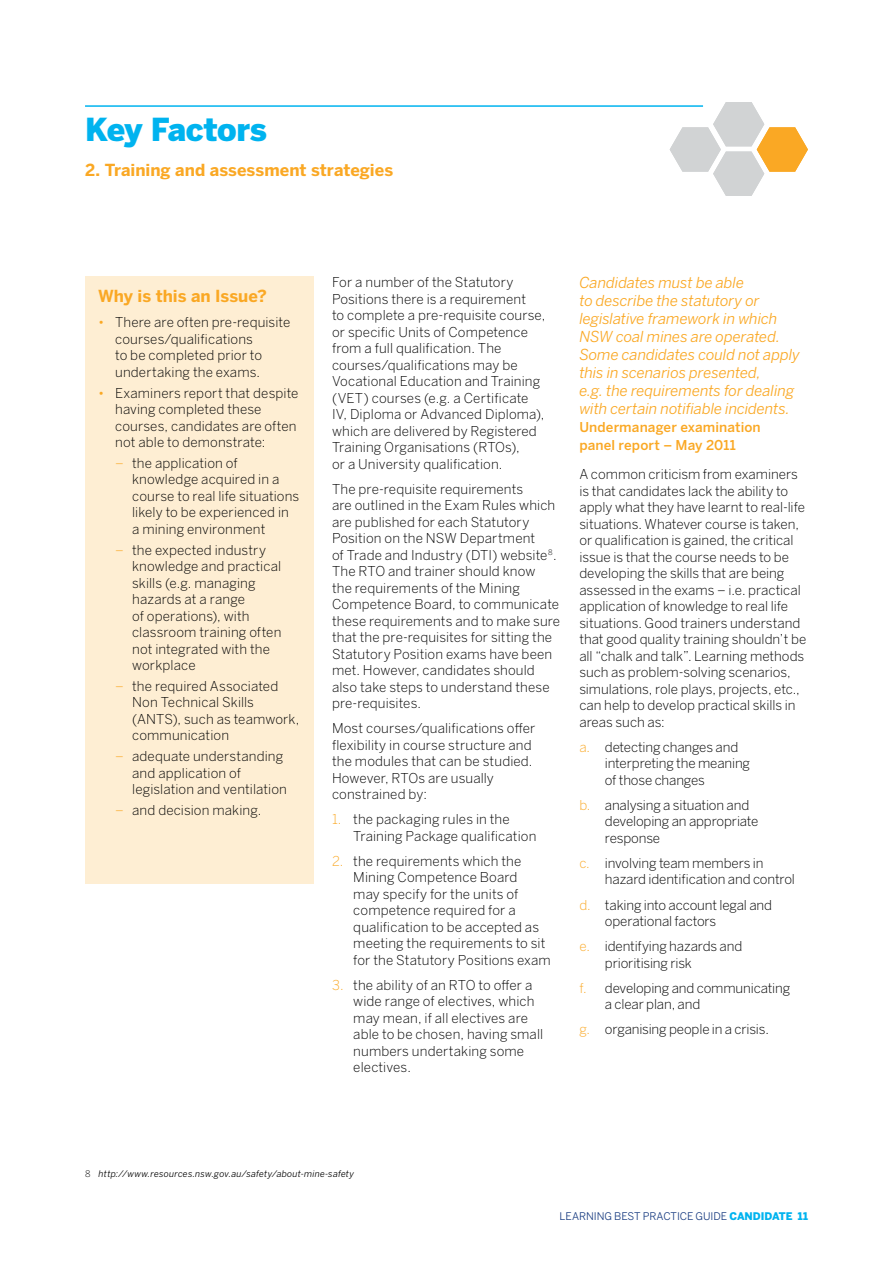
<style>
.page{position:relative;width:893px;height:1263px;background:#fff}
.page>*{position:absolute;margin:0;border:0;box-sizing:border-box;transform-origin:0 0}
.t1{font:900 31.5px "Benton Sans";letter-spacing:-.015em;color:#00b3ef}
.t2{font:700 16.5px "Benton Sans";color:#faa824}
.t3{font:italic 15px/18px "Benton Sans";letter-spacing:-.01em;color:#faa824}
.t4{font:300 13.5px/16.5px "Benton Sans";letter-spacing:.005em;color:#000}
.t5{font:500 13.5px/18px "Benton Sans";letter-spacing:.01em;color:#faa824}
.t6{font:300 13.5px "Benton Sans";letter-spacing:-.015em;color:#000}
.t7{font:10.5px "Benton Sans";letter-spacing:-.005em;color:#15397f}
.t8{font:italic 9px "Benton Sans";letter-spacing:.02em;color:#000}
.s1{color:#faa824}
.s2{font-weight:300;font-style:normal}
.s3{font-weight:900;color:#00b3ef}
</style>
<div class="page">
<hr style="left:85px;top:105px;width:618px;height:2px;background:#00b3ef">
<svg style="left:670px;top:102px;width:138px;height:94px"></svg>
<div style="left:85px;top:276px;width:229px;height:607px;background:#feeed3"></div>
<h1 class="t1" style="left:85px;top:111px;width:183px">Key Factors</h1>
<p class="t2" style="left:85px;top:160px;width:310px">2. Training and assessment strategies</p>
<p class="t2" style="left:98px;top:286px;width:170px">Why is this an Issue?</p>
<p class="t4" style="left:115px;top:314px;width:177px;text-indent:-17px"><span class="s1">•</span> There are often pre-requisite courses/qualifications<br>to be completed prior to undertaking the exams.</p>
<p class="t4" style="left:115px;top:384px;width:185px;text-indent:-17px"><span class="s1">•</span> Examiners report that despite having completed these courses, candidates are often not able to demonstrate:</p>
<p class="t4" style="left:132px;top:454px;width:169px;text-indent:-17px"><span class="s1">–</span> the application of knowledge acquired in a course to real life situations likely to be experienced in a mining environment</p>
<p class="t4" style="left:132px;top:541px;width:151px;text-indent:-17px"><span class="s1">–</span> the expected industry knowledge and practical skills (e.g. managing hazards at a range<br>of operations), with classroom training often not integrated with the workplace</p>
<p class="t4" style="left:132px;top:677px;width:169px;text-indent:-17px"><span class="s1">–</span> the required Associated<br>Non Technical Skills (ANTS), such as teamwork, communication</p>
<p class="t4" style="left:132px;top:748px;width:156px;text-indent:-17px"><span class="s1">–</span> adequate understanding and application of legislation and ventilation</p>
<p class="t4" style="left:115px;top:801px;width:148px"><span class="s1">–</span> and decision making.</p>
<p class="t4" style="left:332px;top:274px;width:215px">For a number of the Statutory<br>Positions there is a requirement<br>to complete a pre-requisite course, or specific Units of Competence from a full qualification. The courses/qualifications may be<br>Vocational Education and Training (VET) courses (e.g. a Certificate<br>IV, Diploma or Advanced Diploma), which are delivered by Registered<br>Training Organisations (RTOs),<br>or a University qualification.</p>
<p class="t4" style="left:332px;top:480px;width:230px">The pre-requisite requirements<br>are outlined in the Exam Rules which are published for each Statutory Position on the NSW Department<br>of Trade and Industry (DTI) website<sup>8</sup>.<br>The RTO and trainer should know<br>the requirements of the Mining Competence Board, to communicate these requirements and to make sure that the pre-requisites for sitting the Statutory Position exams have been met. However, candidates should also take steps to understand these pre-requisites.</p>
<p class="t4" style="left:332px;top:720px;width:205px">Most courses/qualifications offer flexibility in course structure and the modules that can be studied.<br>However, RTOs are usually constrained by:</p>
<p class="t4" style="left:353px;top:811px;width:185px;text-indent:-21px"><span class="s1">1.</span> the packaging rules in the<br>Training Package qualification</p>
<p class="t4" style="left:353px;top:852px;width:199px;text-indent:-21px"><span class="s1">2.</span> the requirements which the<br>Mining Competence Board<br>may specify for the units of competence required for a qualification to be accepted as meeting the requirements to sit for the Statutory Positions exam</p>
<p class="t4" style="left:353px;top:976px;width:191px;text-indent:-21px"><span class="s1">3.</span> the ability of an RTO to offer a wide range of electives, which may mean, if all electives are able to be chosen, having small numbers undertaking some electives.</p>
<p class="t3" style="left:579px;top:274px;width:222px">Candidates must be able<br>to describe the statutory or legislative framework in which<br>NSW coal mines are operated.<br>Some candidates could not apply this in scenarios presented,<br>e.g. the requirements for dealing with certain notifiable incidents.</p>
<p class="t5" style="left:579px;top:418px;width:183px">Undermanager examination panel report – May 2011</p>
<p class="t4" style="left:579px;top:466px;width:228px">A common criticism from examiners is that candidates lack the ability to apply what they have learnt to real-life situations. Whatever course is taken, or qualification is gained, the critical issue is that the course needs to be developing the skills that are being assessed in the exams – i.e. practical application of knowledge to real life situations. Good trainers understand that good quality training shouldn’t be all “chalk and talk”. Learning methods such as problem-solving scenarios, simulations, role plays, projects, etc., can help to develop practical skills in areas such as:</p>
<p class="t4" style="left:605px;top:739px;width:147px;text-indent:-26px"><span class="s1">a.</span> detecting changes and interpreting the meaning of those changes</p>
<p class="t4" style="left:605px;top:797px;width:155px;text-indent:-26px"><span class="s1">b.</span> analysing a situation and developing an appropriate response</p>
<p class="t4" style="left:605px;top:855px;width:192px;text-indent:-26px"><span class="s1">c.</span> involving team members in hazard identification and control</p>
<p class="t4" style="left:605px;top:896px;width:169px;text-indent:-26px"><span class="s1">d.</span> taking into account legal and operational factors</p>
<p class="t4" style="left:605px;top:938px;width:139px;text-indent:-26px"><span class="s1">e.</span> identifying hazards and prioritising risk</p>
<p class="t4" style="left:605px;top:979px;width:187px;text-indent:-26px"><span class="s1">f.</span> developing and communicating a clear plan, and</p>
<p class="t6" style="left:579px;top:1021px;width:191px"><span class="s1">g.</span> organising people in a crisis.</p>
<p class="t8" style="left:85px;top:1169px;width:271px"><span class="s2">8</span> http://www.resources.nsw.gov.au/safety/about-mine-safety</p>
<p class="t7" style="left:560px;top:1210px;width:250px">LEARNING BEST PRACTICE GUIDE <span class="s3">CANDIDATE 11</span></p>
</div>
